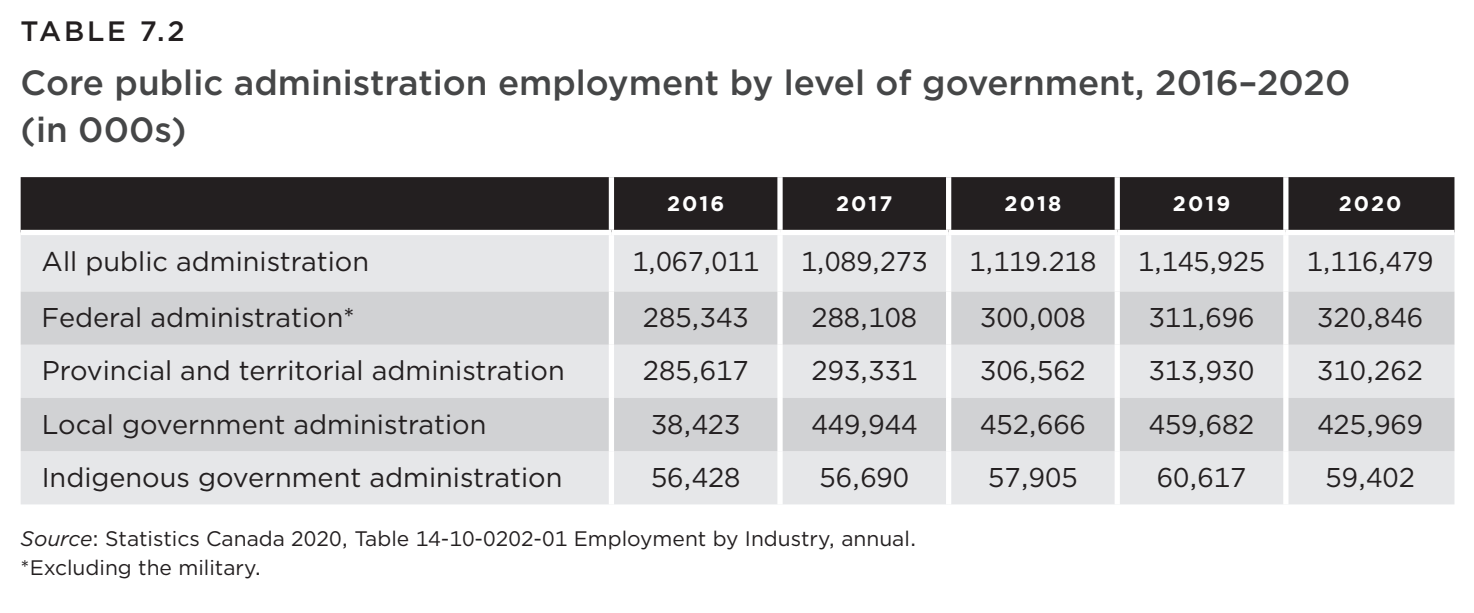
<style>
.page{position:relative;width:1474px;height:613px;background:#fff}
.page>*{position:absolute;margin:0;border:0;box-sizing:border-box;transform-origin:0 0}
.t1{font:500 35px/47.2px "Gotham";color:#454647}
.t2{font:500 28px "Gotham";letter-spacing:.1em;color:#231f20}
.t3{font:27.3px "Gotham";color:#231f20}
.t4{font:21px/28px "Gotham";color:#231f20}
.t5{font:700 21px "Gotham";letter-spacing:.1em;color:#fff}
.s1{font-style:italic}
</style>
<div class="page">
<div style="left:21px;top:177px;width:1433px;height:53px;background:#231f20"></div>
<div style="left:21px;top:235px;width:1433px;height:269px;background:#e6e7e9"></div>
<svg style="left:21px;top:291px;width:1433px;height:160px;background:#d8d9db"></svg>
<div style="left:609px;top:177px;width:5px;height:53px;background:#fff"></div>
<div style="left:777px;top:177px;width:5px;height:53px;background:#fff"></div>
<div style="left:946px;top:177px;width:5px;height:53px;background:#fff"></div>
<div style="left:1114px;top:177px;width:5px;height:53px;background:#fff"></div>
<div style="left:1283px;top:177px;width:5px;height:53px;background:#fff"></div>
<div style="left:609px;top:235px;width:5px;height:56px;background:#fff"></div>
<div style="left:777px;top:235px;width:5px;height:56px;background:#fff"></div>
<div style="left:946px;top:235px;width:5px;height:56px;background:#fff"></div>
<div style="left:1114px;top:235px;width:5px;height:56px;background:#fff"></div>
<div style="left:1283px;top:235px;width:5px;height:56px;background:#fff"></div>
<div style="left:609px;top:291px;width:5px;height:53px;background:#fff"></div>
<div style="left:777px;top:291px;width:5px;height:53px;background:#fff"></div>
<div style="left:946px;top:291px;width:5px;height:53px;background:#fff"></div>
<div style="left:1114px;top:291px;width:5px;height:53px;background:#fff"></div>
<div style="left:1283px;top:291px;width:5px;height:53px;background:#fff"></div>
<div style="left:609px;top:344px;width:5px;height:54px;background:#fff"></div>
<div style="left:777px;top:344px;width:5px;height:54px;background:#fff"></div>
<div style="left:946px;top:344px;width:5px;height:54px;background:#fff"></div>
<div style="left:1114px;top:344px;width:5px;height:54px;background:#fff"></div>
<div style="left:1283px;top:344px;width:5px;height:54px;background:#fff"></div>
<div style="left:609px;top:398px;width:5px;height:53px;background:#fff"></div>
<div style="left:777px;top:398px;width:5px;height:53px;background:#fff"></div>
<div style="left:946px;top:398px;width:5px;height:53px;background:#fff"></div>
<div style="left:1114px;top:398px;width:5px;height:53px;background:#fff"></div>
<div style="left:1283px;top:398px;width:5px;height:53px;background:#fff"></div>
<div style="left:609px;top:451px;width:5px;height:53px;background:#fff"></div>
<div style="left:777px;top:451px;width:5px;height:53px;background:#fff"></div>
<div style="left:946px;top:451px;width:5px;height:53px;background:#fff"></div>
<div style="left:1114px;top:451px;width:5px;height:53px;background:#fff"></div>
<div style="left:1283px;top:451px;width:5px;height:53px;background:#fff"></div>
<p class="t2" style="left:21px;top:12px;width:165px">TABLE 7.2</p>
<p class="t1" style="left:21px;top:58px;width:1331px">Core public administration employment by level of government, 2016–2020 (in 000s)</p>
<p class="t5" style="left:667px;top:190px;width:59px">2016</p>
<p class="t5" style="left:836px;top:190px;width:58px">2017</p>
<p class="t5" style="left:1004px;top:190px;width:58px">2018</p>
<p class="t5" style="left:1172px;top:190px;width:59px">2019</p>
<p class="t5" style="left:1338px;top:190px;width:64px">2020</p>
<p class="t3" style="left:42px;top:243px;width:329px">All public administration</p>
<p class="t3" style="left:632px;top:243px;width:128px">1,067,011</p>
<p class="t3" style="left:801px;top:243px;width:128px">1,089,273</p>
<p class="t3" style="left:969px;top:243px;width:128px">1,119.218</p>
<p class="t3" style="left:1138px;top:243px;width:128px">1,145,925</p>
<p class="t3" style="left:1306px;top:243px;width:128px">1,116,479</p>
<p class="t3" style="left:42px;top:300px;width:314px">Federal administration*</p>
<p class="t3" style="left:643px;top:300px;width:107px">285,343</p>
<p class="t3" style="left:811px;top:300px;width:107px">288,108</p>
<p class="t3" style="left:980px;top:300px;width:107px">300,008</p>
<p class="t3" style="left:1148px;top:300px;width:107px">311,696</p>
<p class="t3" style="left:1317px;top:300px;width:107px">320,846</p>
<p class="t3" style="left:42px;top:353px;width:524px">Provincial and territorial administration</p>
<p class="t3" style="left:643px;top:353px;width:107px">285,617</p>
<p class="t3" style="left:811px;top:353px;width:107px">293,331</p>
<p class="t3" style="left:980px;top:353px;width:107px">306,562</p>
<p class="t3" style="left:1148px;top:353px;width:107px">313,930</p>
<p class="t3" style="left:1317px;top:353px;width:107px">310,262</p>
<p class="t3" style="left:42px;top:406px;width:446px">Local government administration</p>
<p class="t3" style="left:651px;top:406px;width:91px">38,423</p>
<p class="t3" style="left:811px;top:406px;width:107px">449,944</p>
<p class="t3" style="left:980px;top:406px;width:107px">452,666</p>
<p class="t3" style="left:1148px;top:406px;width:107px">459,682</p>
<p class="t3" style="left:1317px;top:406px;width:107px">425,969</p>
<p class="t3" style="left:42px;top:459px;width:522px">Indigenous government administration</p>
<p class="t3" style="left:651px;top:459px;width:91px">56,428</p>
<p class="t3" style="left:819px;top:459px;width:91px">56,690</p>
<p class="t3" style="left:988px;top:459px;width:91px">57,905</p>
<p class="t3" style="left:1156px;top:459px;width:91px">60,617</p>
<p class="t3" style="left:1325px;top:459px;width:91px">59,402</p>
<p class="t4" style="left:21px;top:524px;width:897px"><span class="s1">Source</span>: Statistics Canada 2020, Table 14-10-0202-01 Employment by Industry, annual. *Excluding the military.</p>
</div>
